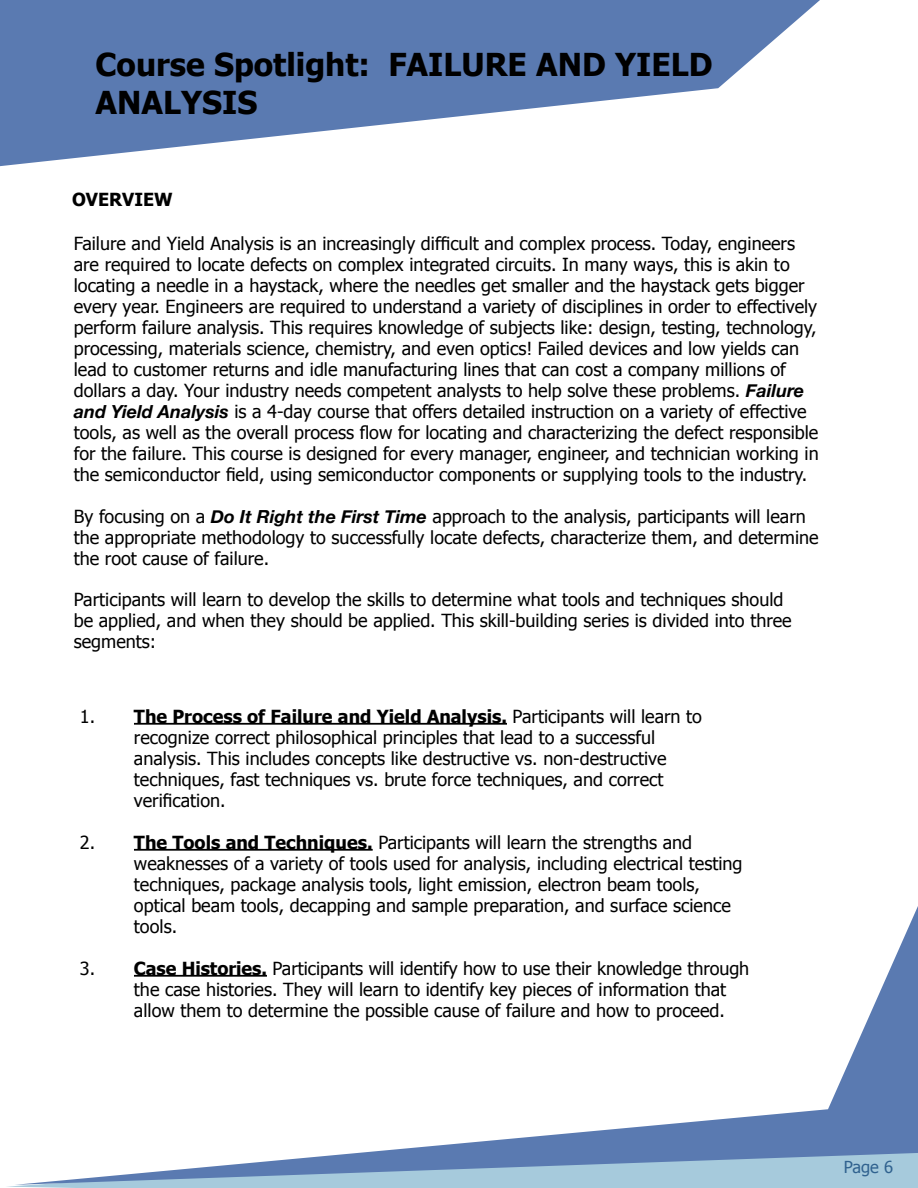
<style>
.page{position:relative;width:918px;height:1188px;background:#fff}
.page>*{position:absolute;margin:0;border:0;box-sizing:border-box;transform-origin:0 0}
.t1{font:700 31.5px/37.8px "Tahoma";color:#000}
.t2{font:18px/21px "Tahoma";color:#000}
.t3{font:700 18px "Tahoma";color:#000}
.t4{font:16.5px "Tahoma";color:#30628f}
.s1{font-family:"Helvetica Neue";font-weight:700;font-style:italic}
.s2{font-weight:700}
</style>
<div class="page">
<hr style="left:7px;top:1185px;width:911px;height:3px;background:#a6cadc">
<svg style="left:15px;top:906px;width:903px;height:279px"></svg>
<svg style="left:0;top:0;width:820px;height:166px;fill:#5a7ab1"></svg>
<hr style="left:134px;top:723px;width:373px;height:2px;background:#000">
<hr style="left:134px;top:849px;width:239px;height:2px;background:#000">
<hr style="left:134px;top:975px;width:133px;height:2px;background:#000">
<h1 class="t1" style="left:96px;top:44px;width:619px">Course Spotlight: FAILURE AND YIELD<br>ANALYSIS</h1>
<p class="t3" style="left:72px;top:187px;width:102px">OVERVIEW</p>
<p class="t2" style="left:74px;top:232px;width:746px">Failure and Yield Analysis is an increasingly difficult and complex process. Today, engineers are required to locate defects on complex integrated circuits. In many ways, this is akin to locating a needle in a haystack, where the needles get smaller and the haystack gets bigger every year. Engineers are required to understand a variety of disciplines in order to effectively perform failure analysis. This requires knowledge of subjects like: design, testing, technology, processing, materials science, chemistry, and even optics! Failed devices and low yields can lead to customer returns and idle manufacturing lines that can cost a company millions of dollars a day. Your industry needs competent analysts to help solve these problems. <span class="s1">Failure and Yield Analysis</span> is a 4-day course that offers detailed instruction on a variety of effective tools, as well as the overall process flow for locating and characterizing the defect responsible for the failure. This course is designed for every manager, engineer, and technician working in the semiconductor field, using semiconductor components or supplying tools to the industry.</p>
<p class="t2" style="left:74px;top:505px;width:746px">By focusing on a <span class="s1">Do It Right the First Time</span> approach to the analysis, participants will learn the appropriate methodology to successfully locate defects, characterize them, and determine the root cause of failure.</p>
<p class="t2" style="left:74px;top:589px;width:719px">Participants will learn to develop the skills to determine what tools and techniques should be applied, and when they should be applied. This skill-building series is divided into three segments:</p>
<p class="t2" style="left:134px;top:705px;width:570px;text-indent:-54px">1. <span class="s2">The Process of Failure and Yield Analysis.</span> Participants will learn to recognize correct philosophical principles that lead to a successful analysis. This includes concepts like destructive vs. non-destructive techniques, fast techniques vs. brute force techniques, and correct verification.</p>
<p class="t2" style="left:134px;top:831px;width:610px;text-indent:-54px">2. <span class="s2">The Tools and Techniques.</span> Participants will learn the strengths and weaknesses of a variety of tools used for analysis, including electrical testing techniques, package analysis tools, light emission, electron beam tools, optical beam tools, decapping and sample preparation, and surface science tools.</p>
<p class="t2" style="left:134px;top:957px;width:617px;text-indent:-54px">3. <span class="s2">Case Histories.</span> Participants will identify how to use their knowledge through the case histories. They will learn to identify key pieces of information that allow them to determine the possible cause of failure and how to proceed.</p>
<p class="t4" style="left:844px;top:1156px;width:51px">Page 6</p>
</div>
